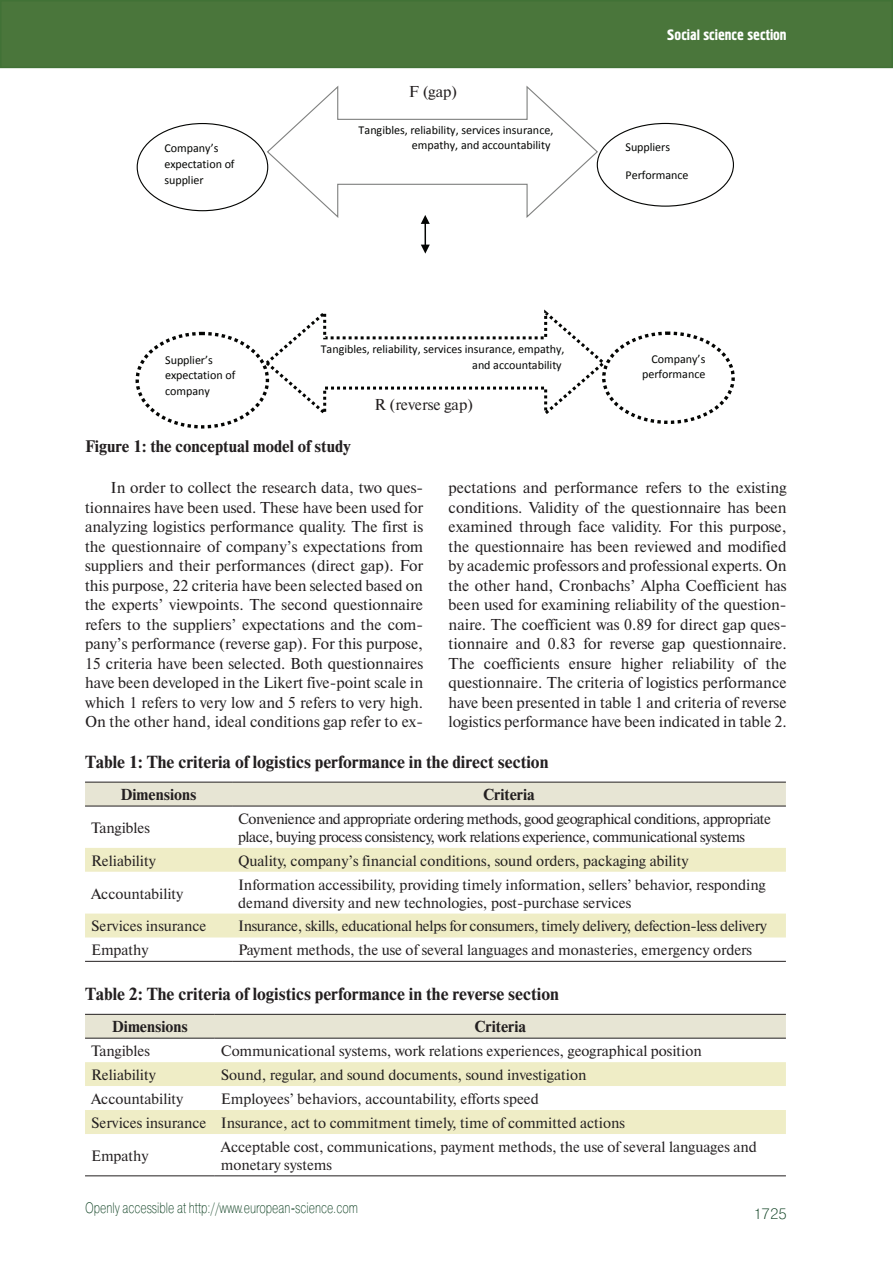
<style>
.page{position:relative;width:893px;height:1263px;background:#fff}
.page>*{position:absolute;margin:0;border:0;box-sizing:border-box;transform-origin:0 0}
.t1{font:700 16.5px "Newton C";color:#231f20}
.t2{font:15.75px/19.5px "Newton C";color:#231f20;text-align:justify}
.t3{font:700 15.75px "Newton C";color:#231f20}
.t4{font:15px/18px "Newton C";color:#231f20}
.t5{font:15px/18px "Newton C";letter-spacing:-.03em;color:#231f20}
.t6{font:15px "Newton C";letter-spacing:-.02em;color:#231f20}
.t7{font:15px "Pragmatica Light C";color:#0b3e1f;scale:.75 1}
.t8{font:700 15px "Newton C";color:#231f20}
.t9{font:15px "Hermes C";color:#fff}
.t10{font:15px "Pragmatica Light C";color:#0b3e1f}
.t11{font:12px/15.9px "Calibri";letter-spacing:-.005em;color:#040503;text-align:right}
</style>
<div class="page">
<div style="left:1px;top:1px;width:891px;height:66px;background:#4a763b"></div>
<div style="left:0;top:0;width:893px;height:68px;border:2px solid #417236"></div>
<div style="left:136px;top:332px;width:133px;height:97px;border:3px dashed #040503;border-radius:50%"></div>
<div style="left:602px;top:331px;width:133px;height:93px;border:3px dashed #040503;border-radius:50%"></div>
<svg style="left:263px;top:309px;width:345px;height:105px"></svg>
<hr style="left:424px;top:222px;width:2px;height:24px;background:#040503">
<svg style="left:421px;top:245px;width:9px;height:9px"></svg>
<svg style="left:266px;top:85px;width:333px;height:139px"></svg>
<div style="left:597px;top:123px;width:136px;height:83px;background:#fff;border-radius:50%"></div>
<div style="left:85px;top:783px;width:701px;height:23px;background:#e7e5d4"></div>
<svg style="left:85px;top:848px;width:701px;height:89px;fill:#efedc6"></svg>
<hr style="left:85px;top:782px;width:147px;height:1px;background:#231f20">
<hr style="left:232px;top:782px;width:554px;height:1px;background:#231f20">
<hr style="left:85px;top:806px;width:147px;height:1px;background:#231f20">
<hr style="left:232px;top:806px;width:554px;height:1px;background:#231f20">
<hr style="left:85px;top:961px;width:147px;height:1px;background:#231f20">
<hr style="left:232px;top:961px;width:554px;height:1px;background:#231f20">
<div style="left:85px;top:1015px;width:701px;height:23px;background:#e7e5d4"></div>
<svg style="left:85px;top:1062px;width:701px;height:72px;fill:#efedc6"></svg>
<hr style="left:85px;top:1014px;width:130px;height:1px;background:#231f20">
<hr style="left:215px;top:1014px;width:571px;height:1px;background:#231f20">
<hr style="left:85px;top:1038px;width:130px;height:1px;background:#231f20">
<hr style="left:215px;top:1038px;width:571px;height:1px;background:#231f20">
<hr style="left:85px;top:1175px;width:130px;height:1px;background:#231f20">
<hr style="left:215px;top:1175px;width:571px;height:1px;background:#231f20">
<p class="t11" style="left:164px;top:140px;width:72px;text-align:left">Company’s expectation of supplier</p>
<p class="t2" style="left:409px;top:82px;width:50px">F (gap)</p>
<p class="t11" style="left:359px;top:122px;width:196px">Tangibles, reliability, services insurance, empathy, and accountability</p>
<p class="t9" style="left:667px;top:26px;width:121px">Social science section</p>
<p class="t11" style="left:625px;top:139px;width:46px">Suppliers</p>
<p class="t11" style="left:625px;top:167px;width:65px">Performance</p>
<p class="t11" style="left:321px;top:341px;width:245px">Tangibles, reliability, services insurance, empathy, and accountability</p>
<p class="t11" style="left:165px;top:352px;width:72px;text-align:left">Supplier’s expectation of company</p>
<p class="t11" style="left:642px;top:351px;width:65px">Company’s performance</p>
<p class="t2" style="left:374px;top:395px;width:100px">R (reverse gap)</p>
<p class="t3" style="left:85px;top:437px;width:267px">Figure 1: the conceptual model of study</p>
<p class="t2" style="left:449px;top:478px;width:340px">pectations and performance refers to the existing conditions. Validity of the questionnaire has been examined through face validity. For this purpose, the questionnaire has been reviewed and modified by academic professors and professional experts. On the other hand, Cronbachs’ Alpha Coefficient has been used for examining reliability of the question&shy;naire. The coefficient was 0.89 for direct gap ques&shy;tionnaire and 0.83 for reverse gap questionnaire.<br>The coefficients ensure higher reliability of the questionnaire. The criteria of logistics performance have been presented in table 1 and criteria of reverse logistics performance have been indicated in table 2.</p>
<p class="t1" style="left:85px;top:752px;width:465px">Table 1: The criteria of logistics performance in the direct section</p>
<p class="t8" style="left:120px;top:785px;width:78px">Dimensions</p>
<p class="t8" style="left:483px;top:785px;width:53px">Criteria</p>
<p class="t4" style="left:91px;top:819px;width:60px">Tangibles</p>
<p class="t5" style="left:238px;top:810px;width:534px">Convenience and appropriate ordering methods, good geographical conditions, appropriate place, buying process consistency, work relations experience, communicational systems</p>
<p class="t4" style="left:91px;top:852px;width:66px">Reliability</p>
<p class="t4" style="left:238px;top:852px;width:452px">Quality, company’s financial conditions, sound orders, packaging ability</p>
<p class="t4" style="left:91px;top:884px;width:94px">Accountability</p>
<p class="t4" style="left:238px;top:875px;width:529px">Information accessibility, providing timely information, sellers’ behavior, responding demand diversity and new technologies, post-purchase services</p>
<p class="t4" style="left:91px;top:917px;width:117px">Services insurance</p>
<p class="t6" style="left:238px;top:918px;width:530px">Insurance, skills, educational helps for consumers, timely delivery, defection-less delivery</p>
<p class="t4" style="left:91px;top:941px;width:59px">Empathy</p>
<p class="t4" style="left:238px;top:941px;width:515px">Payment methods, the use of several languages and monasteries, emergency orders</p>
<p class="t1" style="left:85px;top:985px;width:475px">Table 2: The criteria of logistics performance in the reverse section</p>
<p class="t8" style="left:112px;top:1018px;width:78px">Dimensions</p>
<p class="t8" style="left:474px;top:1018px;width:53px">Criteria</p>
<p class="t4" style="left:91px;top:1042px;width:60px">Tangibles</p>
<p class="t4" style="left:221px;top:1042px;width:482px">Communicational systems, work relations experiences, geographical position</p>
<p class="t4" style="left:91px;top:1066px;width:66px">Reliability</p>
<p class="t4" style="left:221px;top:1066px;width:367px">Sound, regular, and sound documents, sound investigation</p>
<p class="t4" style="left:91px;top:1090px;width:94px">Accountability</p>
<p class="t2" style="left:85px;top:478px;width:340px;text-indent:26px">In order to collect the research data, two ques&shy;tionnaires have been used. These have been used for analyzing logistics performance quality. The first is the questionnaire of company’s expectations from suppliers and their performances (direct gap). For this purpose, 22 criteria have been selected based on the experts’ viewpoints. The second questionnaire refers to the suppliers’ expectations and the com&shy;pany’s performance (reverse gap). For this purpose, 15 criteria have been selected. Both questionnaires have been developed in the Likert five-point scale in which 1 refers to very low and 5 refers to very high.<br>On the other hand, ideal conditions gap refer to ex-</p>
<p class="t4" style="left:91px;top:1087px;width:535px;line-height:24px;text-indent:130px">Employees’ behaviors, accountability, efforts speed<br>Services insurance Insurance, act to commitment timely, time of committed actions</p>
<p class="t4" style="left:91px;top:1147px;width:59px">Empathy</p>
<p class="t4" style="left:221px;top:1138px;width:537px">Acceptable cost, communications, payment methods, the use of several languages and monetary systems</p>
<p class="t7" style="left:85px;top:1199px;width:365px">Openly accessible at http://www.european-science.com</p>
<p class="t10" style="left:753px;top:1205px;width:35px">1725</p>
</div>
